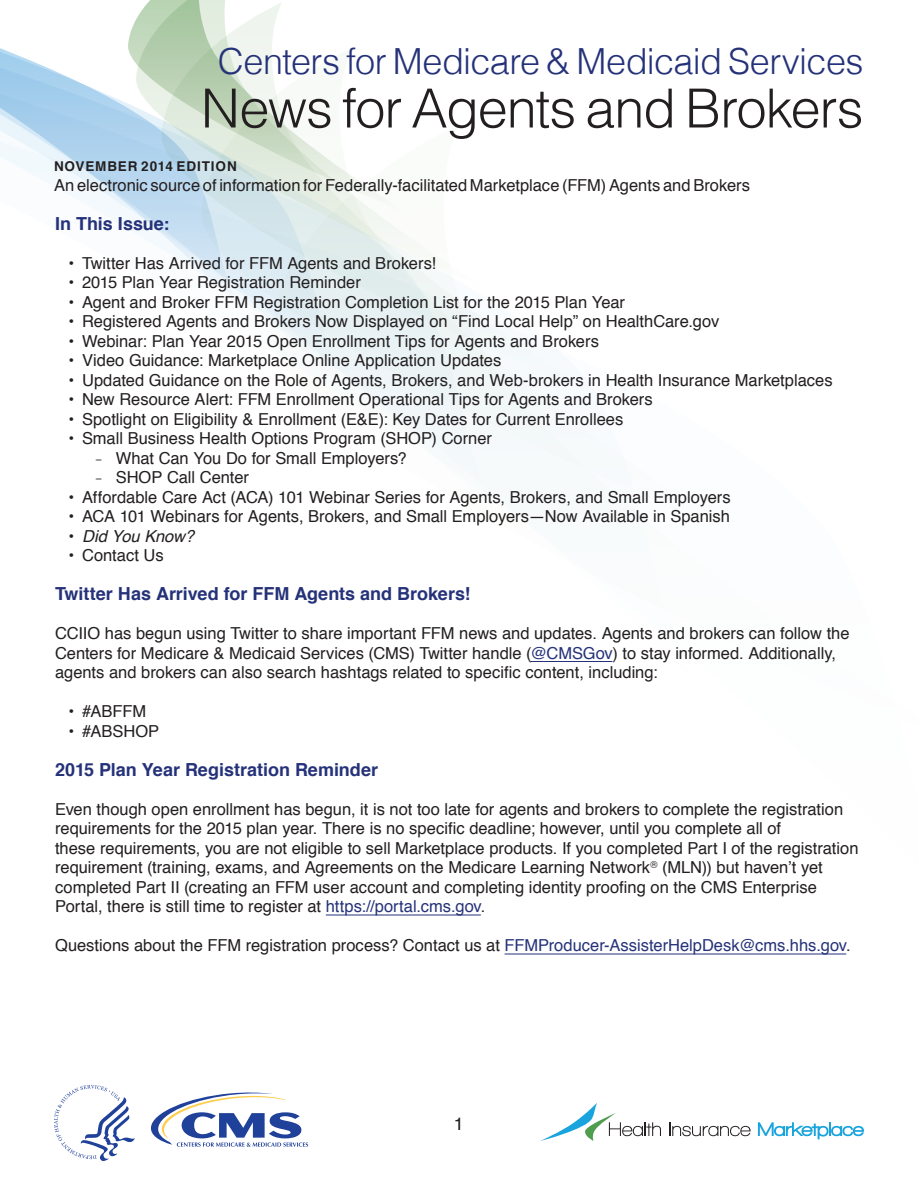
<style>
.page{position:relative;width:918px;height:1188px;background:#fff}
.page>*{position:absolute;margin:0;border:0;box-sizing:border-box;transform-origin:0 0}
.t1{font:300 54px "Helvetica";letter-spacing:-.02em;color:#231f20}
.t2{font:300 36px "Helvetica";letter-spacing:-.015em;color:#253279}
.Heading_1{font:700 18px "Helvetica";color:#253279}
.Heading_1_space_befo{font:700 18px "Helvetica";color:#253279}
.t3{font:18px "Helvetica";color:#231f20}
.Text{font:16.5px/19.5px "Helvetica";color:#231f20}
.t4{font:italic 16.5px "Helvetica";letter-spacing:-.005em;color:#231f20}
.t5{font:700 13.5px "Helvetica";letter-spacing:.065em;color:#231f20}
.s1{font-family:"Avenir Next"}
.s2{font-style:normal}
.s3{color:#253279}
</style>
<div class="page">
<svg style="left:54px;top:1085px;width:81px;height:76px"></svg>
<svg style="left:151px;top:1093px;width:157px;height:54px"></svg>
<svg style="left:670px;top:1122px;width:81px;height:14px"></svg>
<svg style="left:758px;top:1122px;width:106px;height:17px"></svg>
<svg style="left:540px;top:1103px;width:121px;height:38px"></svg>
<svg style="left:0;top:55px;width:136px;height:178px"></svg>
<svg style="left:128px;top:20px;width:8px;height:194px"></svg>
<svg style="left:136px;top:0;width:89px;height:248px"></svg>
<svg style="left:161px;top:2px;width:120px;height:268px"></svg>
<svg style="left:201px;top:48px;width:84px;height:272px"></svg>
<svg style="left:271px;top:124px;width:342px;height:538px"></svg>
<hr style="left:530px;top:661px;width:82px;height:1px;background:#253279">
<hr style="left:326px;top:915px;width:155px;height:1px;background:#253279">
<hr style="left:505px;top:954px;width:341px;height:1px;background:#253279">
<h2 class="t2" style="left:218px;top:30px;width:647px">Centers for Medicare &amp; Medicaid Services</h2>
<h1 class="t1" style="left:201px;top:62px;width:664px">News for Agents and Brokers</h1>
<p class="t5" style="left:54px;top:155px;width:184px">NOVEMBER 2014 EDITION</p>
<p class="Text" style="left:54px;top:175px;width:698px">An electronic source of information for Federally-facilitated Marketplace (FFM) Agents and Brokers</p>
<h2 class="Heading_1_space_befo" style="left:55px;top:209px;width:116px">In This Issue:</h2>
<p class="Text" style="left:69px;top:253px;width:369px">• Twitter Has Arrived for FFM Agents and Brokers!</p>
<p class="Text" style="left:69px;top:273px;width:294px">• 2015 Plan Year Registration Reminder</p>
<p class="Text" style="left:69px;top:292px;width:558px">• Agent and Broker FFM Registration Completion List for the 2015 Plan Year</p>
<p class="Text" style="left:69px;top:312px;width:652px">• Registered Agents and Brokers Now Displayed on “Find Local Help” on HealthCare.gov</p>
<p class="Text" style="left:69px;top:331px;width:532px">• Webinar: Plan Year 2015 Open Enrollment Tips for Agents and Brokers</p>
<p class="Text" style="left:69px;top:351px;width:434px">• Video Guidance: Marketplace Online Application Updates</p>
<p class="Text" style="left:69px;top:370px;width:766px">• Updated Guidance on the Role of Agents, Brokers, and Web-brokers in Health Insurance Marketplaces</p>
<p class="Text" style="left:69px;top:390px;width:586px">• New Resource Alert: FFM Enrollment Operational Tips for Agents and Brokers</p>
<p class="Text" style="left:69px;top:409px;width:556px">• Spotlight on Eligibility &amp; Enrollment (E&amp;E): Key Dates for Current Enrollees</p>
<p class="Text" style="left:69px;top:429px;width:425px">• Small Business Health Options Program (SHOP) Corner</p>
<p class="Text" style="left:96px;top:448px;width:313px"><span class="s1">–</span> What Can You Do for Small Employers?</p>
<p class="Text" style="left:96px;top:468px;width:155px"><span class="s1">–</span> SHOP Call Center</p>
<p class="Text" style="left:69px;top:487px;width:664px">• Affordable Care Act (ACA) 101 Webinar Series for Agents, Brokers, and Small Employers</p>
<p class="Text" style="left:69px;top:507px;width:663px">• ACA 101 Webinars for Agents, Brokers, and Small Employers—Now Available in Spanish</p>
<p class="t4" style="left:69px;top:523px;width:127px"><span class="s2">•</span> Did You Know?</p>
<p class="Text" style="left:69px;top:546px;width:97px">• Contact Us</p>
<h2 class="Heading_1" style="left:55px;top:579px;width:417px">Twitter Has Arrived for FFM Agents and Brokers!</h2>
<p class="Text" style="left:55px;top:624px;width:796px">CCIIO has begun using Twitter to share important FFM news and updates. Agents and brokers can follow the<br>Centers for Medicare &amp; Medicaid Services (CMS) Twitter handle (<span class="s3">@CMSGov</span>) to stay informed. Additionally, agents and brokers can also search hashtags related to specific content, including:</p>
<p class="Text" style="left:69px;top:702px;width:79px">• #ABFFM</p>
<p class="Text" style="left:69px;top:721px;width:92px">• #ABSHOP</p>
<h2 class="Heading_1" style="left:55px;top:755px;width:325px">2015 Plan Year Registration Reminder</h2>
<p class="Text" style="left:55px;top:799px;width:805px">Even though open enrollment has begun, it is not too late for agents and brokers to complete the registration requirements for the 2015 plan year. There is no specific deadline; however, until you complete all of<br>these requirements, you are not eligible to sell Marketplace products. If you completed Part I of the registration requirement (training, exams, and Agreements on the Medicare Learning Network<sup>®</sup> (MLN)) but haven’t yet completed Part II (creating an FFM user account and completing identity proofing on the CMS Enterprise Portal, there is still time to register at <span class="s3">https://portal.cms.gov</span>.</p>
<p class="Text" style="left:55px;top:936px;width:797px">Questions about the FFM registration process? Contact us at <span class="s3">FFMProducer-AssisterHelpDesk@cms.hhs.gov</span>.</p>
<p class="t3" style="left:454px;top:1110px;width:12px">1</p>
</div>
